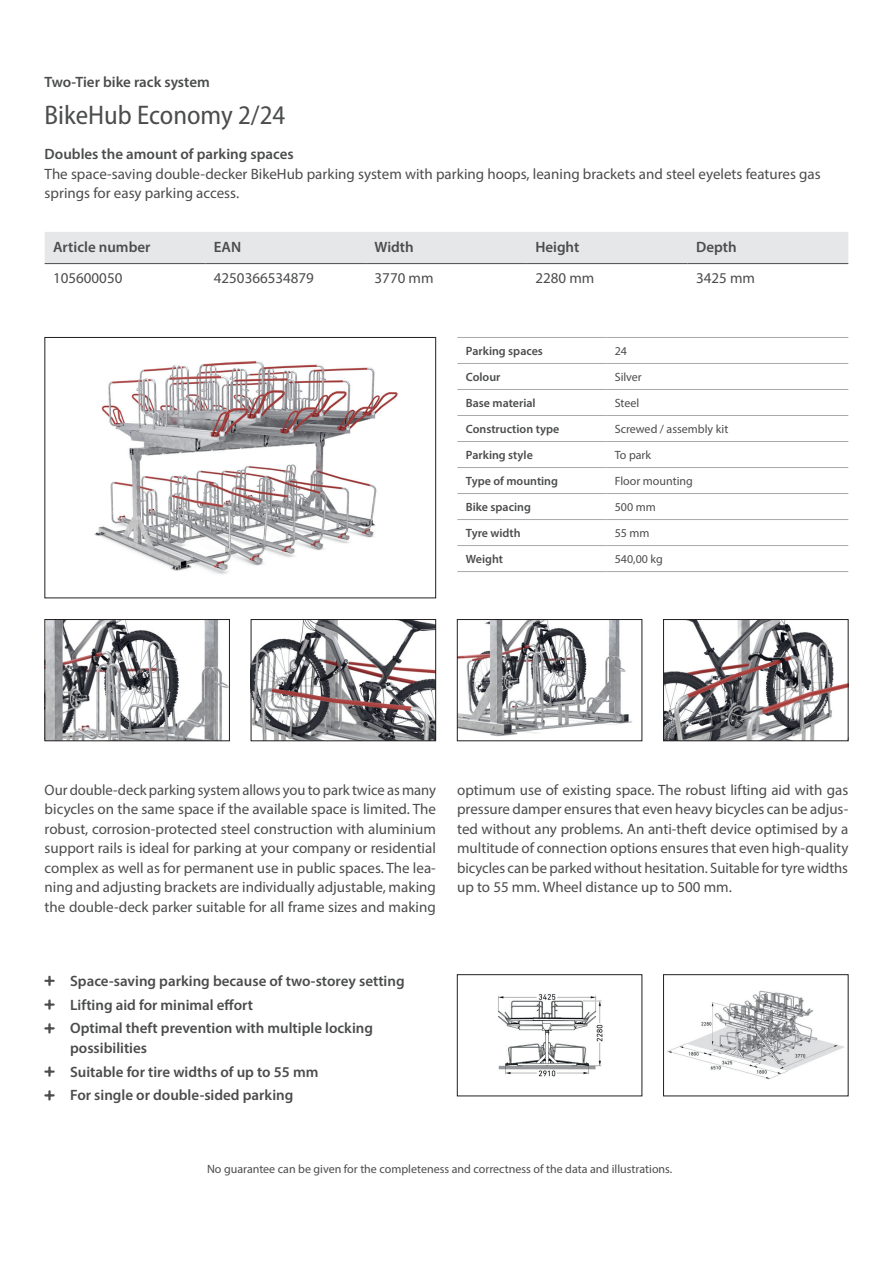
<style>
.page{position:relative;width:893px;height:1263px;background:#fff}
.page>*{position:absolute;margin:0;border:0;box-sizing:border-box;transform-origin:0 0}
.t1{font:semi-condensed 27px "Myriad Pro";color:#4b4c4d}
.t2{font:15px/19.5px "Myriad Pro";color:#4b4c4d;text-align:justify}
.t3{font:600 15px/23.7px "Myriad Pro";color:#4b4c4d}
.t4{font:12px "Myriad Pro";color:#4b4c4d}
.t5{font:600 12px "Myriad Pro";color:#4b4c4d}
</style>
<div class="page">
<img style="left:94px;top:360px;width:304px;height:214px">
<div style="left:45px;top:337px;width:391px;height:261px;border:1px solid #231f20"></div>
<img style="left:47px;top:621px;width:181px;height:118px">
<div style="left:45px;top:619px;width:185px;height:122px;border:1px solid #231f20"></div>
<img style="left:253px;top:621px;width:181px;height:118px">
<div style="left:251px;top:619px;width:185px;height:122px;border:1px solid #231f20"></div>
<img style="left:665px;top:621px;width:181px;height:118px">
<div style="left:663px;top:619px;width:185px;height:122px;border:1px solid #231f20"></div>
<img style="left:459px;top:621px;width:173px;height:116px">
<div style="left:457px;top:619px;width:185px;height:122px;border:1px solid #231f20"></div>
<div style="left:45px;top:232px;width:803px;height:31px;background:#e6e7e9"></div>
<hr style="left:45px;top:263px;width:160px;height:1px;background:#4b4c4d">
<hr style="left:205px;top:263px;width:161px;height:1px;background:#4b4c4d">
<hr style="left:366px;top:263px;width:161px;height:1px;background:#4b4c4d">
<hr style="left:527px;top:263px;width:161px;height:1px;background:#4b4c4d">
<hr style="left:688px;top:263px;width:160px;height:1px;background:#4b4c4d">
<hr style="left:457px;top:337px;width:149px;height:1px;background:#a8a9ad">
<hr style="left:606px;top:337px;width:242px;height:1px;background:#a8a9ad">
<hr style="left:457px;top:363px;width:149px;height:1px;background:#a8a9ad">
<hr style="left:606px;top:363px;width:242px;height:1px;background:#a8a9ad">
<hr style="left:457px;top:389px;width:149px;height:1px;background:#a8a9ad">
<hr style="left:606px;top:389px;width:242px;height:1px;background:#a8a9ad">
<hr style="left:457px;top:415px;width:149px;height:1px;background:#a8a9ad">
<hr style="left:606px;top:415px;width:242px;height:1px;background:#a8a9ad">
<hr style="left:457px;top:441px;width:149px;height:1px;background:#a8a9ad">
<hr style="left:606px;top:441px;width:242px;height:1px;background:#a8a9ad">
<hr style="left:457px;top:467px;width:149px;height:1px;background:#a8a9ad">
<hr style="left:606px;top:467px;width:242px;height:1px;background:#a8a9ad">
<hr style="left:457px;top:493px;width:149px;height:1px;background:#a8a9ad">
<hr style="left:606px;top:493px;width:242px;height:1px;background:#a8a9ad">
<hr style="left:457px;top:519px;width:149px;height:1px;background:#a8a9ad">
<hr style="left:606px;top:519px;width:242px;height:1px;background:#a8a9ad">
<hr style="left:457px;top:545px;width:149px;height:1px;background:#a8a9ad">
<hr style="left:606px;top:545px;width:242px;height:1px;background:#a8a9ad">
<hr style="left:457px;top:571px;width:149px;height:1px;background:#a8a9ad">
<hr style="left:606px;top:571px;width:242px;height:1px;background:#a8a9ad">
<img style="left:667px;top:990px;width:178px;height:90px">
<div style="left:663px;top:974px;width:185px;height:122px;border:1px solid #231f20"></div>
<img style="left:498px;top:994px;width:105px;height:83px">
<div style="left:457px;top:974px;width:185px;height:122px;border:1px solid #231f20"></div>
<p class="t3" style="left:45px;top:70px;width:167px">Two-Tier bike rack system</p>
<h1 class="t1" style="left:45px;top:99px;width:242px">BikeHub Economy 2/24</h1>
<p class="t3" style="left:45px;top:142px;width:251px">Doubles the amount of parking spaces</p>
<p class="t2" style="left:45px;top:164px;width:778px">The space-saving double-decker BikeHub parking system with parking hoops, leaning brackets and steel eyelets features gas springs for easy parking access.</p>
<p class="t3" style="left:53px;top:234px;width:99px">Article number</p>
<p class="t3" style="left:214px;top:234px;width:29px">EAN</p>
<p class="t3" style="left:375px;top:234px;width:41px">Width</p>
<p class="t3" style="left:535px;top:234px;width:46px">Height</p>
<p class="t3" style="left:696px;top:234px;width:42px">Depth</p>
<p class="t2" style="left:53px;top:268px;width:71px">105600050</p>
<p class="t2" style="left:214px;top:268px;width:102px">4250366534879</p>
<p class="t2" style="left:375px;top:268px;width:60px">3770 mm</p>
<p class="t2" style="left:535px;top:268px;width:60px">2280 mm</p>
<p class="t2" style="left:696px;top:268px;width:60px">3425 mm</p>
<p class="t5" style="left:466px;top:343px;width:78px">Parking spaces</p>
<p class="t4" style="left:615px;top:344px;width:14px">24</p>
<p class="t5" style="left:466px;top:369px;width:36px">Colour</p>
<p class="t4" style="left:615px;top:370px;width:29px">Silver</p>
<p class="t5" style="left:466px;top:395px;width:71px">Base material</p>
<p class="t4" style="left:615px;top:396px;width:26px">Steel</p>
<p class="t5" style="left:466px;top:421px;width:95px">Construction type</p>
<p class="t4" style="left:615px;top:422px;width:115px">Screwed / assembly kit</p>
<p class="t5" style="left:466px;top:447px;width:68px">Parking style</p>
<p class="t4" style="left:615px;top:448px;width:38px">To park</p>
<p class="t5" style="left:466px;top:473px;width:94px">Type of mounting</p>
<p class="t4" style="left:615px;top:474px;width:80px">Floor mounting</p>
<p class="t5" style="left:466px;top:499px;width:67px">Bike spacing</p>
<p class="t4" style="left:615px;top:500px;width:43px">500 mm</p>
<p class="t5" style="left:466px;top:525px;width:56px">Tyre width</p>
<p class="t4" style="left:615px;top:526px;width:36px">55 mm</p>
<p class="t5" style="left:466px;top:551px;width:39px">Weight</p>
<p class="t4" style="left:615px;top:552px;width:50px">540,00 kg</p>
<p class="t2" style="left:45px;top:780px;width:393px">Our double-deck parking system allows you to park twice as many bicycles on the same space if the available space is limited. The robust, corrosion-protected steel construction with aluminium support rails is ideal for parking at your company or residential complex as well as for permanent use in public spaces. The lea&shy;ning and adjusting brackets are individually adjustable, making the double-deck parker suitable for all frame sizes and making</p>
<p class="t2" style="left:457px;top:780px;width:393px">optimum use of existing space. The robust lifting aid with gas pressure damper ensures that even heavy bicycles can be adjus&shy;ted without any problems. An anti-theft device optimised by a multitude of connection options ensures that even high-quality bicycles can be parked without hesitation. Suitable for tyre widths up to 55 mm. Wheel distance up to 500 mm.</p>
<p class="t3" style="left:70px;top:968px;width:336px">Space-saving parking because of two-storey setting<br>Lifting aid for minimal effort<br>Optimal theft prevention with multiple locking</p>
<p class="t3" style="left:70px;top:1035px;width:250px">possibilities<br>Suitable for tire widths of up to 55 mm<br>For single or double-sided parking</p>
<p class="t4" style="left:207px;top:1161px;width:467px">No guarantee can be given for the completeness and correctness of the data and illustrations.</p>
</div>
